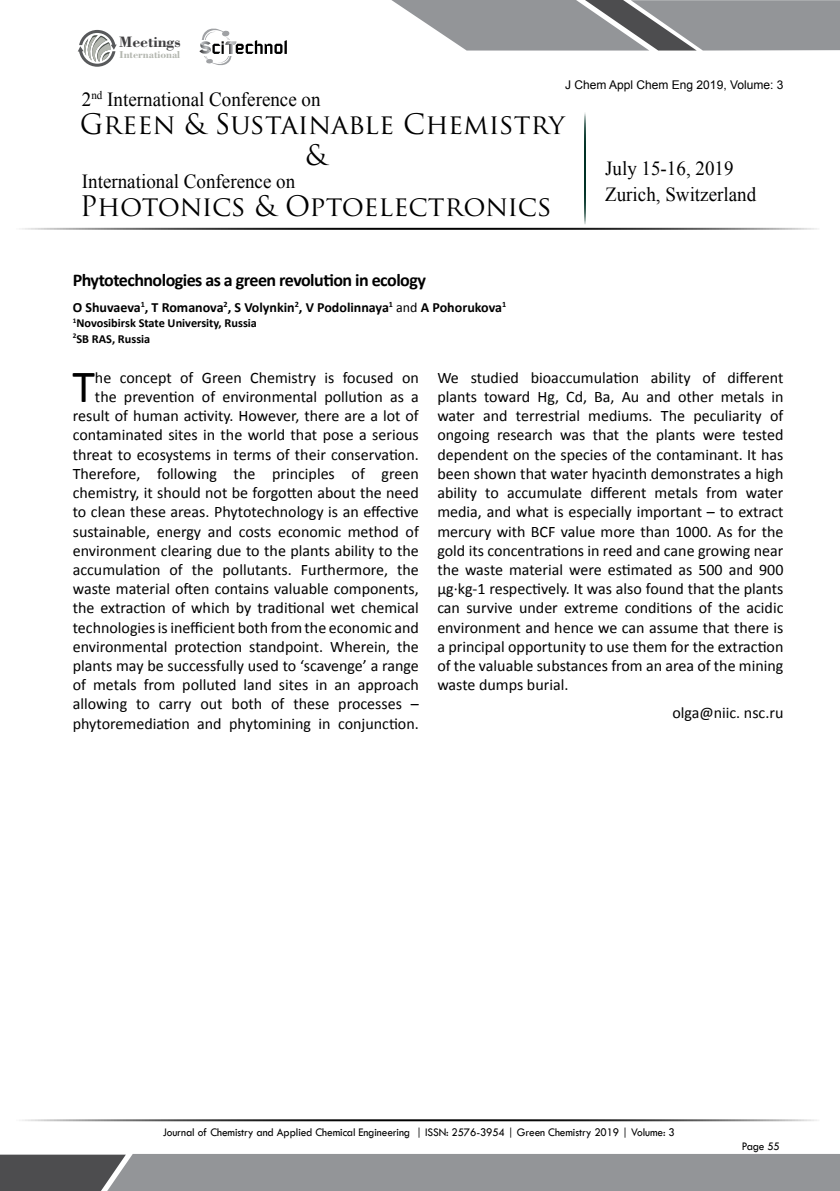
<style>
.page{position:relative;width:840px;height:1191px;background:#fff}
.page>*{position:absolute;margin:0;border:0;box-sizing:border-box;transform-origin:0 0}
.t1{font:46.2px "Calibri";color:#000}
.t2{font:27.6px/30.8px "Trajan Pro";color:#000;text-align:center}
.t3{font:20px/26.4px "Times New Roman";color:#000;scale:.95 1}
.t4{font:700 18px "Calibri";letter-spacing:-.03em;color:#000}
.t5{font:16px/19.2px "Calibri";color:#000;text-align:right}
.t6{font:700 16px "Bodoni BT";color:#414042}
.t7{font:700 14px "Calibri";color:#000}
.t8{font:700 12.2px/15.4px "Calibri";color:#000}
.t9{font:12px "Tw Cen";letter-spacing:-.01em;color:#000;scale:.95 1}
.t10{font:12px "Arial";color:#000}
.t11{font:700 10.6px "Bodoni BT";color:#b3b6af}
.s1{font-weight:400}
</style>
<div class="page">
<hr style="left:12px;top:228px;width:807px;height:2px;background:#000">
<hr style="left:12px;top:1119px;width:807px;height:2px;background:#000">
<svg style="left:391px;top:0;width:448px;height:51px;background:#9b9c9f"></svg>
<svg style="left:0;top:1154px;width:839px;height:37px;background:#8a8c8f"></svg>
<hr style="left:584px;top:113px;width:1px;height:112px;background:#003125">
<svg style="left:78px;top:30px;width:39px;height:37px"></svg>
<svg style="left:199px;top:29px;width:88px;height:36px"></svg>
<p class="t6" style="left:119px;top:32px;width:63px">Meetings</p>
<p class="t11" style="left:120px;top:48px;width:62px">International</p>
<p class="t3" style="left:82px;top:86px;width:253px">2<sup>nd</sup> International Conference on</p>
<p class="t10" style="left:564px;top:77px;width:220px">J Chem Appl Chem Eng 2019, Volume: 3</p>
<h2 class="t2" style="left:80px;top:109px;width:486px">Green &amp; Sustainable Chemistry &amp;</h2>
<h2 class="t2" style="left:80px;top:191px;width:473px">Photonics &amp; Optoelectronics</h2>
<p class="t3" style="left:82px;top:168px;width:226px">International Conference on</p>
<p class="t3" style="left:604px;top:154px;width:160px">July 15-16, 2019<br>Zurich, Switzerland</p>
<p class="t4" style="left:73px;top:268px;width:354px">Phytotechnologies as a green revolution in ecology</p>
<p class="t7" style="left:73px;top:298px;width:434px">O Shuvaeva<sup>1</sup>, T Romanova<sup>2</sup>, S Volynkin<sup>2</sup>, V Podolinnaya<sup>1</sup> <span class="s1">and</span> A Pohorukova<sup>1</sup></p>
<p class="t8" style="left:73px;top:315px;width:186px"><sup>1</sup>Novosibirsk State University, Russia<br><sup>2</sup>SB RAS, Russia</p>
<h1 class="t1" style="left:72px;top:357px;width:24px">T</h1>
<p class="t5" style="left:73px;top:368px;width:347px">he concept of Green Chemistry is focused on the prevention of environmental pollution as a result of human activity. However, there are a lot of contaminated sites in the world that pose a serious threat to ecosystems in terms of their conservation.<br>Therefore, following the principles of green chemistry, it should not be forgotten about the need to clean these areas. Phytotechnology is an effective sustainable, energy and costs economic method of environment clearing due to the plants ability to the accumulation of the pollutants. Furthermore, the waste material often contains valuable components, the extraction of which by traditional wet chemical technologies is inefficient both from the economic and environmental protection standpoint. Wherein, the plants may be successfully used to ‘scavenge’ a range of metals from polluted land sites in an approach allowing to carry out both of these processes – phytoremediation and phytomining in conjunction.</p>
<p class="t5" style="left:437px;top:368px;width:347px;text-align:justify">We studied bioaccumulation ability of different plants toward Hg, Cd, Ba, Au and other metals in water and terrestrial mediums. The peculiarity of ongoing research was that the plants were tested dependent on the species of the contaminant. It has been shown that water hyacinth demonstrates a high ability to accumulate different metals from water media, and what is especially important – to extract mercury with BCF value more than 1000. As for the gold its concentrations in reed and cane growing near the waste material were estimated as 500 and 900 μg∙kg-1 respectively. It was also found that the plants can survive under extreme conditions of the acidic environment and hence we can assume that there is a principal opportunity to use them for the extraction of the valuable substances from an area of the mining waste dumps burial.</p>
<p class="t5" style="left:672px;top:703px;width:112px">olga@niic. nsc.ru</p>
<p class="t9" style="left:163px;top:1124px;width:540px">Journal of Chemistry and Applied Chemical Engineering | ISSN: 2576-3954 | Green Chemistry 2019 | Volume: 3</p>
<p class="t9" style="left:741px;top:1139px;width:42px">Page 55</p>
</div>
